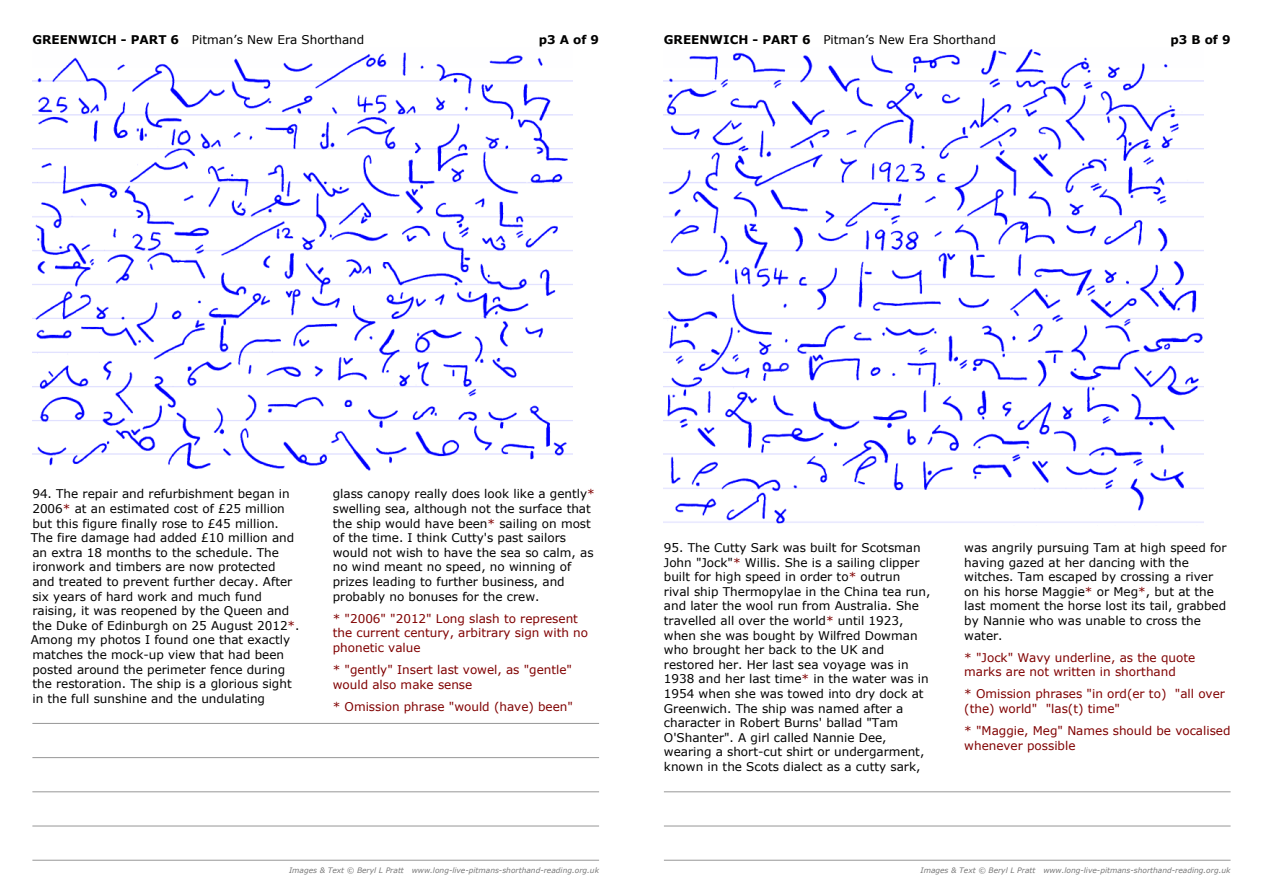
<style>
.page{position:relative;width:1263px;height:893px;background:#fff}
.page>*{position:absolute;margin:0;border:0;box-sizing:border-box;transform-origin:0 0}
.t1{font:12px/14.5px "Verdana";color:#000}
.t2{font:12px/14.5px "Verdana";color:#800000}
.t3{font:700 12px "Verdana";color:#000}
.t4{font:italic 7.5px "Verdana";color:#777}
.s1{font-weight:700}
.s2{color:#800000}
</style>
<div class="page">
<img style="left:32px;top:52px;width:540px;height:419px">
<img style="left:664px;top:49px;width:540px;height:475px">
<hr style="left:32px;top:723px;width:567px;height:1px;background:#979797">
<hr style="left:32px;top:757px;width:567px;height:1px;background:#979797">
<hr style="left:32px;top:791px;width:567px;height:1px;background:#979797">
<hr style="left:32px;top:826px;width:567px;height:1px;background:#979797">
<hr style="left:32px;top:860px;width:567px;height:1px;background:#979797">
<hr style="left:664px;top:791px;width:566px;height:1px;background:#979797">
<hr style="left:664px;top:826px;width:566px;height:1px;background:#979797">
<hr style="left:664px;top:860px;width:566px;height:1px;background:#979797">
<p class="t1" style="left:32px;top:34px;width:333px"><span class="s1">GREENWICH - PART 6</span> Pitman’s New Era Shorthand</p>
<p class="t3" style="left:539px;top:35px;width:62px">p3 A of 9</p>
<p class="t1" style="left:664px;top:34px;width:333px"><span class="s1">GREENWICH - PART 6</span> Pitman’s New Era Shorthand</p>
<p class="t3" style="left:1170px;top:35px;width:62px">p3 B of 9</p>
<p class="t1" style="left:31px;top:488px;width:270px">94. The repair and refurbishment began in 2006<span class="s2">*</span> at an estimated cost of £25 million but this figure finally rose to £45 million.<br>The fire damage had added £10 million and an extra 18 months to the schedule. The ironwork and timbers are now protected<br>and treated to prevent further decay. After six years of hard work and much fund raising, it was reopened by the Queen and the Duke of Edinburgh on 25 August 2012<span class="s2">*</span>.<br>Among my photos I found one that exactly matches the mock-up view that had been posted around the perimeter fence during the restoration. The ship is a glorious sight in the full sunshine and the undulating</p>
<p class="t1" style="left:333px;top:488px;width:264px">glass canopy really does look like a gently<span class="s2">* </span>swelling sea, although not the surface that the ship would have been<span class="s2">*</span> sailing on most of the time. I think Cutty's past sailors would not wish to have the sea so calm, as no wind meant no speed, no winning of prizes leading to further business, and probably no bonuses for the crew.</p>
<p class="t2" style="left:333px;top:612px;width:257px">* "2006" "2012" Long slash to represent the current century, arbitrary sign with no phonetic value</p>
<p class="t2" style="left:333px;top:663px;width:241px">* "gently" Insert last vowel, as "gentle" would also make sense</p>
<p class="t2" style="left:333px;top:700px;width:242px">* Omission phrase "would (have) been"</p>
<p class="t4" style="left:289px;top:868px;width:311px">Images &amp; Text © Beryl L Pratt www.long-live-pitmans-shorthand-reading.org.uk</p>
<p class="t1" style="left:664px;top:541px;width:268px">95. The Cutty Sark was built for Scotsman John "Jock"<span class="s2">*</span> Willis. She is a sailing clipper built for high speed in order to<span class="s2">*</span> outrun<br>rival ship Thermopylae in the China tea run, and later the wool run from Australia. She travelled all over the world<span class="s2">*</span> until 1923, when she was bought by Wilfred Dowman who brought her back to the UK and restored her. Her last sea voyage was in 1938 and her last time<span class="s2">*</span> in the water was in 1954 when she was towed into dry dock at Greenwich. The ship was named after a character in Robert Burns' ballad "Tam O'Shanter". A girl called Nannie Dee, wearing a short-cut shirt or undergarment, known in the Scots dialect as a cutty sark,</p>
<p class="t1" style="left:964px;top:541px;width:264px">was angrily pursuing Tam at high speed for having gazed at her dancing with the witches. Tam escaped by crossing a river on his horse Maggie<span class="s2">*</span> or Meg<span class="s2">*</span>, but at the last moment the horse lost its tail, grabbed by Nannie who was unable to cross the water.</p>
<p class="t2" style="left:964px;top:651px;width:232px">* "Jock" Wavy underline, as the quote marks are not written in shorthand</p>
<p class="t2" style="left:964px;top:688px;width:262px">* Omission phrases "in ord(er to) "all over (the) world" "las(t) time"</p>
<p class="t2" style="left:964px;top:724px;width:268px">* "Maggie, Meg" Names should be vocalised whenever possible</p>
<p class="t4" style="left:920px;top:868px;width:311px">Images &amp; Text © Beryl L Pratt www.long-live-pitmans-shorthand-reading.org.uk</p>
</div>
